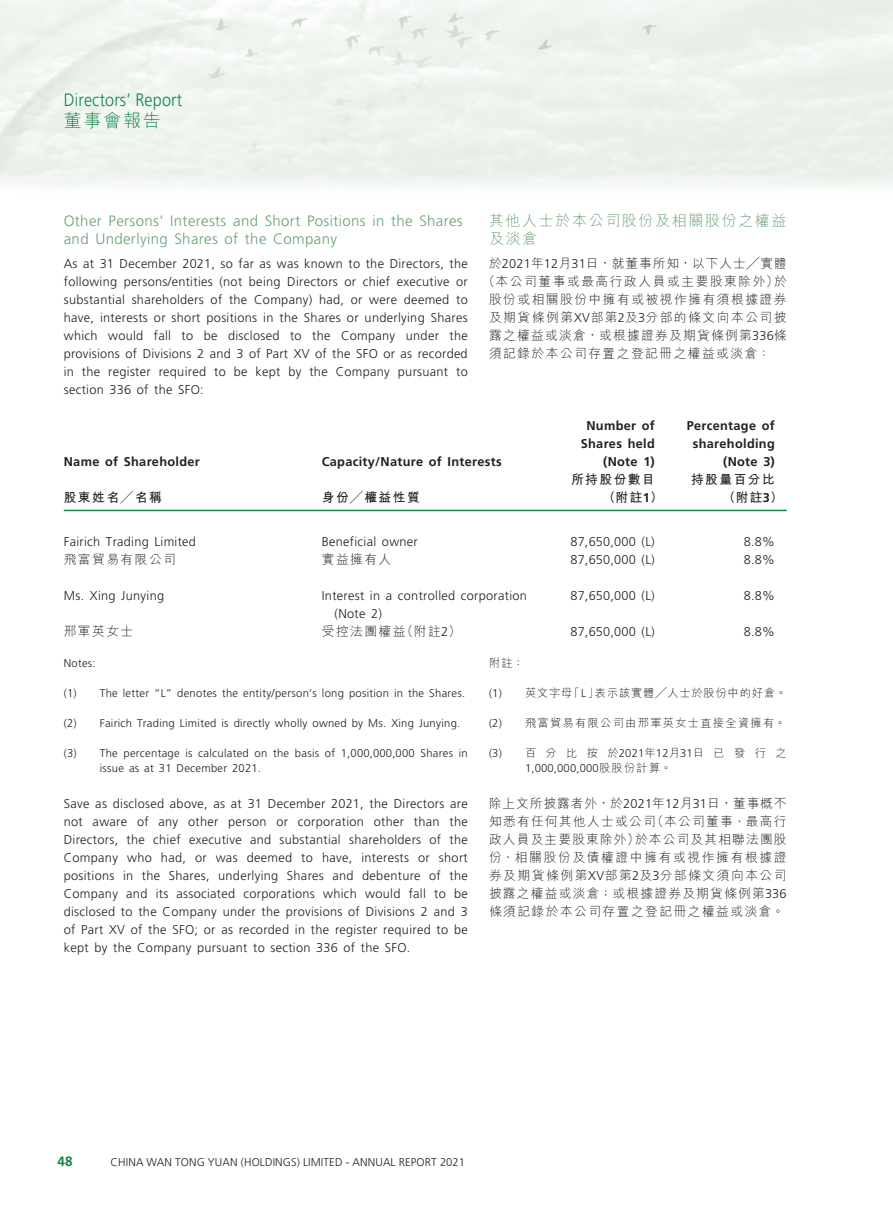
<style>
.page{position:relative;width:893px;height:1212px;background:#fff}
.page>*{position:absolute;margin:0;border:0;box-sizing:border-box;transform-origin:0 0}
.t1{font:300 18px "Frutiger LT Std";letter-spacing:.01em;color:#128649;scale:.9 1}
.t2{font:300 18px "M Hei HK";letter-spacing:.1em;color:#128649}
._04___H2{font:300 15px/18px "Frutiger LT Std";letter-spacing:.025em;color:#6aa074}
._04___H2-2{font:300 15px/18px "M Hei HK";letter-spacing:.11em;color:#6aa074}
.t3{font:700 13.5px "Frutiger LT Std";color:#128649}
._11_P0{font:300 12.75px/18px "Frutiger LT Std";letter-spacing:.025em;color:#231f20;text-align:justify}
._01_Body_Text{font:300 12.75px/18px "M Hei HK";letter-spacing:.115em;color:#231f20;text-align:justify}
._11_P0-2{font:300 12.75px "M Hei HK";letter-spacing:.115em;color:#231f20}
._15_Table_Stub{font:300 12.75px/18px "Frutiger LT Std";letter-spacing:.025em;color:#231f20}
._11_P0-3{font:700 12.75px/18px "Frutiger LT Std";letter-spacing:.025em;color:#231f20;text-align:right}
._15_Table_Stub-2{font:700 12.75px "Frutiger LT Std";letter-spacing:.025em;color:#231f20}
._15_Table_Stub-3{font:300 12.75px "M Hei HK";letter-spacing:.115em;color:#231f20}
._11_P0-4{font:300 12.75px "M Hei HK";letter-spacing:.07em;color:#231f20}
._11_P0-5{font:700 12.75px/18px "M Hei HK";letter-spacing:.115em;color:#231f20}
._15_Table_Stub-4{font:700 12.75px "M Hei HK";letter-spacing:.115em;color:#231f20}
._21_IN0__Note{font:300 11.25px/15px "Frutiger LT Std";letter-spacing:.025em;color:#231f20}
._21_IN0__Note-2{font:300 11.25px "M Hei HK";letter-spacing:.075em;color:#231f20}
._21_IN0__Note-3{font:300 11.25px "M Hei HK";letter-spacing:.115em;color:#231f20}
._25_P0__Note{font:300 11.25px "Frutiger LT Std";letter-spacing:.025em;color:#231f20}
._25_P0__Note-2{font:300 11.25px "M Hei HK";color:#231f20}
.s1{font-family:"Frutiger LT Std"}
.s2{font-family:"M Hei HK"}
</style>
<div class="page">
<hr style="left:64px;top:510px;width:258px;height:1px;background:#128649">
<hr style="left:322px;top:510px;width:225px;height:1px;background:#128649">
<hr style="left:547px;top:510px;width:120px;height:1px;background:#128649">
<hr style="left:667px;top:510px;width:120px;height:1px;background:#128649">
<h1 class="t1" style="left:64px;top:90px;width:133px">Directors’ Report</h1>
<h1 class="t2" style="left:64px;top:108px;width:99px">董事會報告</h1>
<p class="_04___H2" style="left:64px;top:212px;width:401px">Other Persons’ Interests and Short Positions in the Shares and Underlying Shares of the Company</p>
<p class="_11_P0" style="left:64px;top:255px;width:406px">As at 31 December 2021, so far as was known to the Directors, the following persons/entities (not being Directors or chief executive or substantial shareholders of the Company) had, or were deemed to have, interests or short positions in the Shares or underlying Shares which would fall to be disclosed to the Company under the provisions of Divisions 2 and 3 of Part XV of the SFO or as recorded in the register required to be kept by the Company pursuant to section 336 of the SFO:</p>
<p class="_04___H2-2" style="left:489px;top:211px;width:299px">其他人士於本公司股份及相關股份之權益及淡倉</p>
<p class="_11_P0-4" style="left:489px;top:254px;width:299px">於<span class="s1">2021</span>年<span class="s1">12</span>月<span class="s1">31</span>日，就董事所知，以下人士╱實體</p>
<p class="_11_P0-2" style="left:483px;top:272px;width:306px">（本公司董事或最高行政人員或主要股東除外）於</p>
<p class="_11_P0-2" style="left:489px;top:290px;width:299px">股份或相關股份中擁有或被視作擁有須根據證券</p>
<p class="_11_P0-2" style="left:489px;top:308px;width:299px">及期貨條例第<span class="s1">XV</span>部第<span class="s1">2</span>及<span class="s1">3</span>分部的條文向本公司披</p>
<p class="_11_P0-2" style="left:489px;top:326px;width:299px">露之權益或淡倉，或根據證券及期貨條例第<span class="s1">336</span>條</p>
<p class="_11_P0-2" style="left:489px;top:344px;width:283px">須記錄於本公司存置之登記冊之權益或淡倉：</p>
<p class="_15_Table_Stub-2" style="left:64px;top:454px;width:138px">Name of Shareholder</p>
<p class="_15_Table_Stub-2" style="left:322px;top:454px;width:181px">Capacity/Nature of Interests</p>
<p class="_15_Table_Stub-4" style="left:64px;top:488px;width:99px">股東姓名╱名稱</p>
<p class="_15_Table_Stub-4" style="left:322px;top:488px;width:99px">身份╱權益性質</p>
<p class="_11_P0-3" style="left:581px;top:417px;width:76px">Number of<br>Shares held (Note 1)</p>
<p class="_11_P0-3" style="left:687px;top:417px;width:90px">Percentage of shareholding (Note 3)</p>
<p class="_11_P0-5" style="left:603px;top:469px;width:62px;text-indent:-32px">所持股份數目（附註<span class="s1">1</span>）</p>
<p class="_11_P0-5" style="left:723px;top:469px;width:62px;text-indent:-32px">持股量百分比（附註<span class="s1">3</span>）</p>
<p class="_15_Table_Stub" style="left:64px;top:532px;width:134px">Fairich Trading Limited</p>
<p class="_15_Table_Stub" style="left:322px;top:532px;width:98px">Beneficial owner</p>
<p class="_11_P0" style="left:570px;top:532px;width:86px">87,650,000 (L)</p>
<p class="_11_P0" style="left:744px;top:532px;width:33px">8.8%</p>
<p class="_15_Table_Stub-3" style="left:64px;top:550px;width:114px">飛富貿易有限公司</p>
<p class="_15_Table_Stub-3" style="left:322px;top:550px;width:71px">實益擁有人</p>
<p class="_11_P0" style="left:570px;top:550px;width:86px">87,650,000 (L)</p>
<p class="_11_P0" style="left:744px;top:550px;width:33px">8.8%</p>
<p class="_15_Table_Stub" style="left:64px;top:586px;width:102px">Ms. Xing Junying</p>
<p class="_15_Table_Stub" style="left:335px;top:586px;width:194px;text-indent:-13px">Interest in a controlled corporation (Note 2)</p>
<p class="_11_P0" style="left:570px;top:586px;width:86px">87,650,000 (L)</p>
<p class="_11_P0" style="left:744px;top:586px;width:33px">8.8%</p>
<p class="_15_Table_Stub-3" style="left:64px;top:622px;width:71px">邢軍英女士</p>
<p class="_15_Table_Stub-3" style="left:322px;top:622px;width:141px">受控法團權益（附註<span class="s1">2</span>）</p>
<p class="_11_P0" style="left:570px;top:622px;width:86px">87,650,000 (L)</p>
<p class="_11_P0" style="left:744px;top:622px;width:33px">8.8%</p>
<p class="_25_P0__Note" style="left:64px;top:657px;width:33px">Notes:</p>
<p class="_21_IN0__Note" style="left:64px;top:686px;width:403px">(1) The letter “L” denotes the entity/person’s long position in the Shares.</p>
<p class="_21_IN0__Note" style="left:64px;top:716px;width:398px">(2) Fairich Trading Limited is directly wholly owned by Ms. Xing Junying.</p>
<p class="_21_IN0__Note" style="left:100px;top:746px;width:369px;text-indent:-36px">(3) The percentage is calculated on the basis of 1,000,000,000 Shares in issue as at 31 December 2021.</p>
<p class="_11_P0" style="left:64px;top:795px;width:406px">Save as disclosed above, as at 31 December 2021, the Directors are not aware of any other person or corporation other than the Directors, the chief executive and substantial shareholders of the Company who had, or was deemed to have, interests or short positions in the Shares, underlying Shares and debenture of the Company and its associated corporations which would fall to be disclosed to the Company under the provisions of Divisions 2 and 3 of Part XV of the SFO; or as recorded in the register required to be kept by the Company pursuant to section 336 of the SFO.</p>
<p class="_25_P0__Note-2" style="left:489px;top:655px;width:37px">附註：</p>
<p class="_21_IN0__Note-2" style="left:489px;top:685px;width:299px"><span class="s1">(1)</span> 英文字母「<span class="s1">L</span>」表示該實體╱人士於股份中的好倉。</p>
<p class="_21_IN0__Note-3" style="left:489px;top:715px;width:298px"><span class="s1">(2)</span> 飛富貿易有限公司由邢軍英女士直接全資擁有。</p>
<p class="_21_IN0__Note" style="left:525px;top:746px;width:263px;text-indent:-36px">(3) <span class="s2">百 分 比 按 於</span>2021<span class="s2">年</span>12<span class="s2">月</span>31<span class="s2">日 已 發 行 之<br></span>1,000,000,000<span class="s2">股股份計算。</span></p>
<p class="_01_Body_Text" style="left:489px;top:794px;width:299px">除上文所披露者外，於<span class="s1">2021</span>年<span class="s1">12</span>月<span class="s1">31</span>日，董事概不知悉有任何其他人士或公司（本公司董事、最高行政人員及主要股東除外）於本公司及其相聯法團股份、相關股份及債權證中擁有或視作擁有根據證券及期貨條例第<span class="s1">XV</span>部第<span class="s1">2</span>及<span class="s1">3</span>分部條文須向本公司披露之權益或淡倉；或根據證券及期貨條例第<span class="s1">336</span>條須記錄於本公司存置之登記冊之權益或淡倉。</p>
<p class="t3" style="left:58px;top:1154px;width:17px">48</p>
<p class="_21_IN0__Note" style="left:111px;top:1154px;width:356px">CHINA WAN TONG YUAN (HOLDINGS) LIMITED - ANNUAL REPORT 2021</p>
</div>
